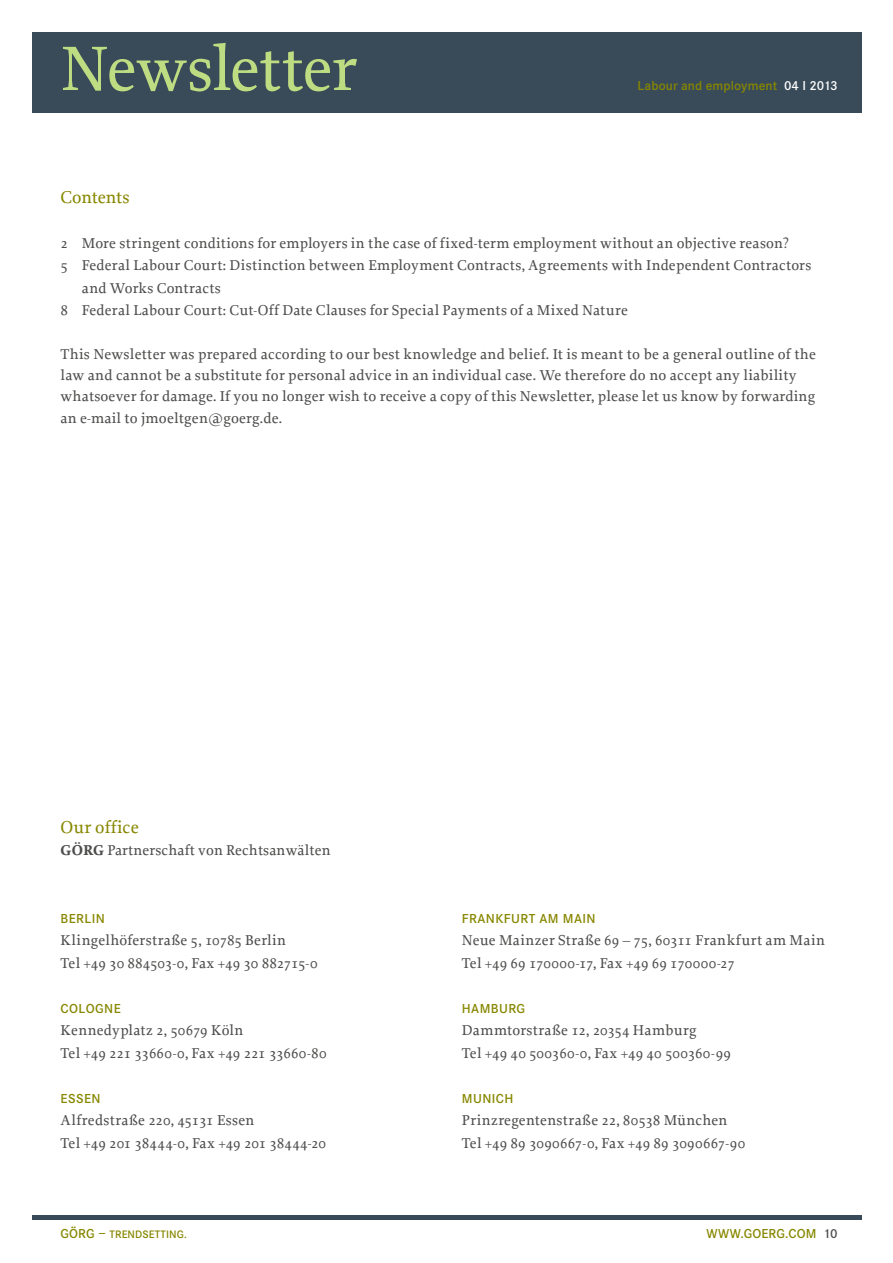
<style>
.page{position:relative;width:893px;height:1263px;background:#fff}
.page>*{position:absolute;margin:0;border:0;box-sizing:border-box;transform-origin:0 0}
.t1{font:500 66px "Proforma";letter-spacing:-.015em;color:#bedc82}
.t2{font:500 18px "Proforma";letter-spacing:.01em;color:#878700}
.t3{font:500 18px "Proforma";letter-spacing:-.01em;color:#878700}
.t4{font:500 15px/22.5px "Proforma";letter-spacing:.015em;color:#4d4d4c}
.t5{font:600 13.5px "Corporate S";letter-spacing:.03em;color:#878700}
.t6{font:600 13.5px "Corporate S";letter-spacing:.01em;color:#878700}
.t7{font:600 11.25px "Corporate S";letter-spacing:.01em;color:#878700}
.s1{color:#fff}
.s2{font-weight:700}
.s3{font-size:13.5px}
.s4{color:#4d4d4c}
</style>
<div class="page">
<div style="left:32px;top:32px;width:829px;height:80px;background:#394b58"></div>
<div style="left:32px;top:1215px;width:829px;height:5px;background:#394b58"></div>
<h1 class="t1" style="left:61px;top:28px;width:298px">Newsletter</h1>
<p class="t6" style="left:638px;top:78px;width:202px">Labour and employment <span class="s1">04 I 2013</span></p>
<p class="t3" style="left:61px;top:186px;width:71px">Contents</p>
<p class="t4" style="left:61px;top:231px;width:730px">2 More stringent conditions for employers in the case of fixed-term employment without an objective reason?</p>
<p class="t4" style="left:61px;top:254px;width:752px">5 Federal Labour Court: Distinction between Employment Contracts, Agreements with Independent Contractors</p>
<p class="t4" style="left:82px;top:276px;width:141px">and Works Contracts</p>
<p class="t4" style="left:61px;top:299px;width:569px">8 Federal Labour Court: Cut-Off Date Clauses for Special Payments of a Mixed Nature</p>
<p class="t4" style="left:61px;top:343px;width:757px;line-height:21px">This Newsletter was prepared according to our best knowledge and belief. It is meant to be a general outline of the law and cannot be a substitute for personal advice in an individual case. We therefore do no accept any liability whatsoever for damage. If you no longer wish to receive a copy of this Newsletter, please let us know by forwarding</p>
<p class="t4" style="left:61px;top:407px;width:223px">an e-mail to jmoeltgen@goerg.de.</p>
<p class="t2" style="left:61px;top:816px;width:80px">Our office</p>
<p class="t4" style="left:61px;top:839px;width:271px"><span class="s2">GÖRG</span> Partnerschaft von Rechtsanwälten</p>
<p class="t5" style="left:61px;top:910px;width:46px">BERLIN</p>
<p class="t4" style="left:61px;top:929px;width:258px">Klingelhöferstraße 5, 10785 Berlin<br>Tel +49 30 884503-0, Fax +49 30 882715-0</p>
<p class="t5" style="left:61px;top:1000px;width:62px">COLOGNE</p>
<p class="t4" style="left:61px;top:1019px;width:268px">Kennedyplatz 2, 50679 Köln<br>Tel +49 221 33660-0, Fax +49 221 33660-80</p>
<p class="t5" style="left:61px;top:1090px;width:42px">ESSEN</p>
<p class="t4" style="left:61px;top:1109px;width:267px">Alfredstraße 220, 45131 Essen<br>Tel +49 201 38444-0, Fax +49 201 38444-20</p>
<p class="t5" style="left:462px;top:910px;width:135px">FRANKFURT AM MAIN</p>
<p class="t4" style="left:462px;top:929px;width:365px">Neue Mainzer Straße 69 – 75, 60311 Frankfurt am Main<br>Tel +49 69 170000-17, Fax +49 69 170000-27</p>
<p class="t5" style="left:462px;top:1000px;width:65px">HAMBURG</p>
<p class="t4" style="left:462px;top:1019px;width:271px">Dammtorstraße 12, 20354 Hamburg<br>Tel +49 40 500360-0, Fax +49 40 500360-99</p>
<p class="t5" style="left:462px;top:1090px;width:53px">MUNICH</p>
<p class="t4" style="left:462px;top:1109px;width:285px">Prinzregentenstraße 22, 80538 München<br>Tel +49 89 3090667-0, Fax +49 89 3090667-90</p>
<p class="t7" style="left:61px;top:1227px;width:128px"><span class="s3">GÖRG –</span> TRENDSETTING.</p>
<p class="t6" style="left:706px;top:1225px;width:133px">WWW.GOERG.COM <span class="s4">10</span></p>
</div>
